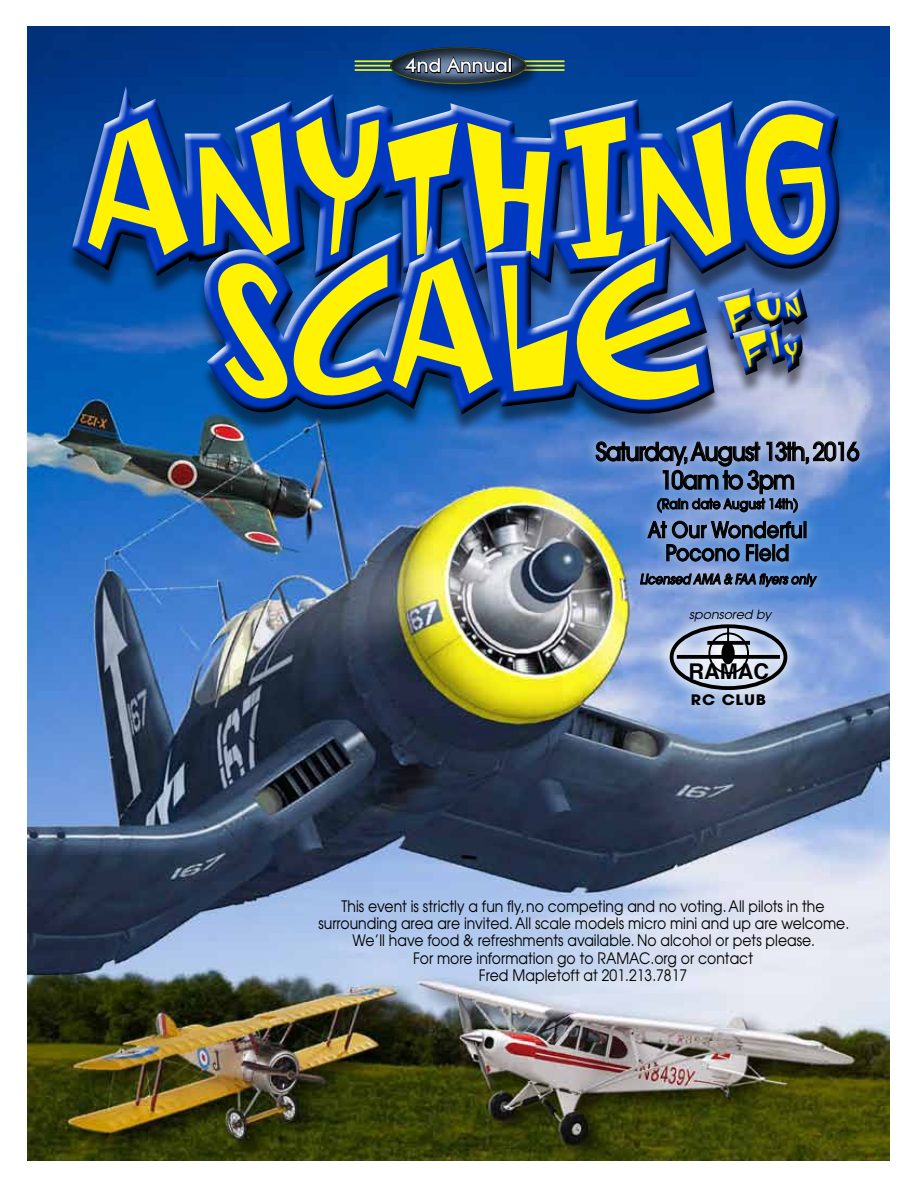
<style>
.page{position:relative;width:918px;height:1188px;background:#fff}
.page>*{position:absolute;margin:0;border:0;box-sizing:border-box;transform-origin:0 0}
.t1{font:154.05px "Stimpy";letter-spacing:-.07em;color:#fff202;scale:1.06 1}
.t2{font:153px "Stimpy";letter-spacing:-.04em;color:#fff202;scale:1.06 1}
.t3{font:36.6px/37.7px "Stimpy";color:#fff202;scale:1.06 1}
.t4{font:500 24.9px/28.5px "Avant Garde";letter-spacing:-.06em;color:#000;text-align:center;scale:.92 1}
.t5{font:500 21.9px/23.1px "Avant Garde";letter-spacing:-.01em;color:#000;text-align:center;scale:.9 1}
.t6{font:700 21.75px "Helvetica";color:#000}
.t7{font:19.2px "Avant Garde Modern";color:#fff}
.t8{font:15.75px/17.2px "Avant Garde";color:#000;text-align:center;scale:.89 1}
.t9{font:700 14.4px "Avant Garde";letter-spacing:.05em;color:#000;scale:1.1 1}
.t10{font:italic 500 13.65px "Avant Garde";letter-spacing:-.01em;color:#000;scale:.87 1}
.t11{font:500 13.65px "Avant Garde";letter-spacing:-.01em;color:#000;scale:.92 1}
.t12{font:italic 12.6px "Avant Garde";color:#000}
</style>
<div class="page">
<img style="left:27px;top:27px;width:863px;height:1133px">
<svg style="left:645px;top:597px;width:157px;height:119px;background:#8face0"></svg>
<svg style="left:657px;top:611px;width:142px;height:91px;background:#acbddd"></svg>
<div style="left:670px;top:624px;width:117px;height:66px;border:4px solid #000;border-radius:50%"></div>
<svg style="left:677px;top:655px;width:103px;height:4px"></svg>
<svg style="left:707px;top:641px;width:43px;height:4px"></svg>
<div style="left:721px;top:642px;width:14px;height:22px;background:#000;border-radius:50%"></div>
<div style="left:708px;top:632px;width:41px;height:42px;border:2px solid #000;border-radius:50%"></div>
<svg style="left:727px;top:626px;width:2px;height:16px"></svg>
<img style="left:583px;top:428px;width:287px;height:169px">
<svg style="left:647px;top:520px;width:159px;height:42px;background:#5a79a8"></svg>
<svg style="left:640px;top:573px;width:177px;height:14px;background:#506485"></svg>
<img style="left:56px;top:26px;width:805px;height:487px">
<p class="t7" style="left:406px;top:55px;width:108px">4nd Annual</p>
<h1 class="t1" style="left:84px;top:113px;width:708px">ANYTHING</h1>
<h2 class="t2" style="left:209px;top:252px;width:471px">SCALE</h2>
<h3 class="t3" style="left:722px;top:298px;width:74px;rotate:-9deg">Fun<br>Fly</h3>
<h3 class="t4" style="left:596px;top:437px;width:288px">Saturday, August 13th, 2016<br>10am to 3pm</h3>
<p class="t11" style="left:657px;top:496px;width:155px">(Rain date August 14th)</p>
<h3 class="t5" style="left:648px;top:518px;width:179px">At Our Wonderful<br>Pocono Field</h3>
<p class="t10" style="left:640px;top:571px;width:204px">Licensed AMA &amp; FAA flyers only</p>
<p class="t12" style="left:689px;top:606px;width:83px">sponsored by</p>
<h3 class="t6" style="left:688px;top:654px;width:82px">RAMAC</h3>
<p class="t9" style="left:691px;top:690px;width:70px">RC CLUB</p>
<p class="t8" style="left:318px;top:897px;width:598px">This event is strictly a fun fly, no competing and no voting. All pilots in the surrounding area are invited. All scale models micro mini and up are welcome.<br>We’ll have food &amp; refreshments available. No alcohol or pets please.<br>For more information go to RAMAC.org or contact<br>Fred Mapletoft at 201.213.7817</p>
</div>
